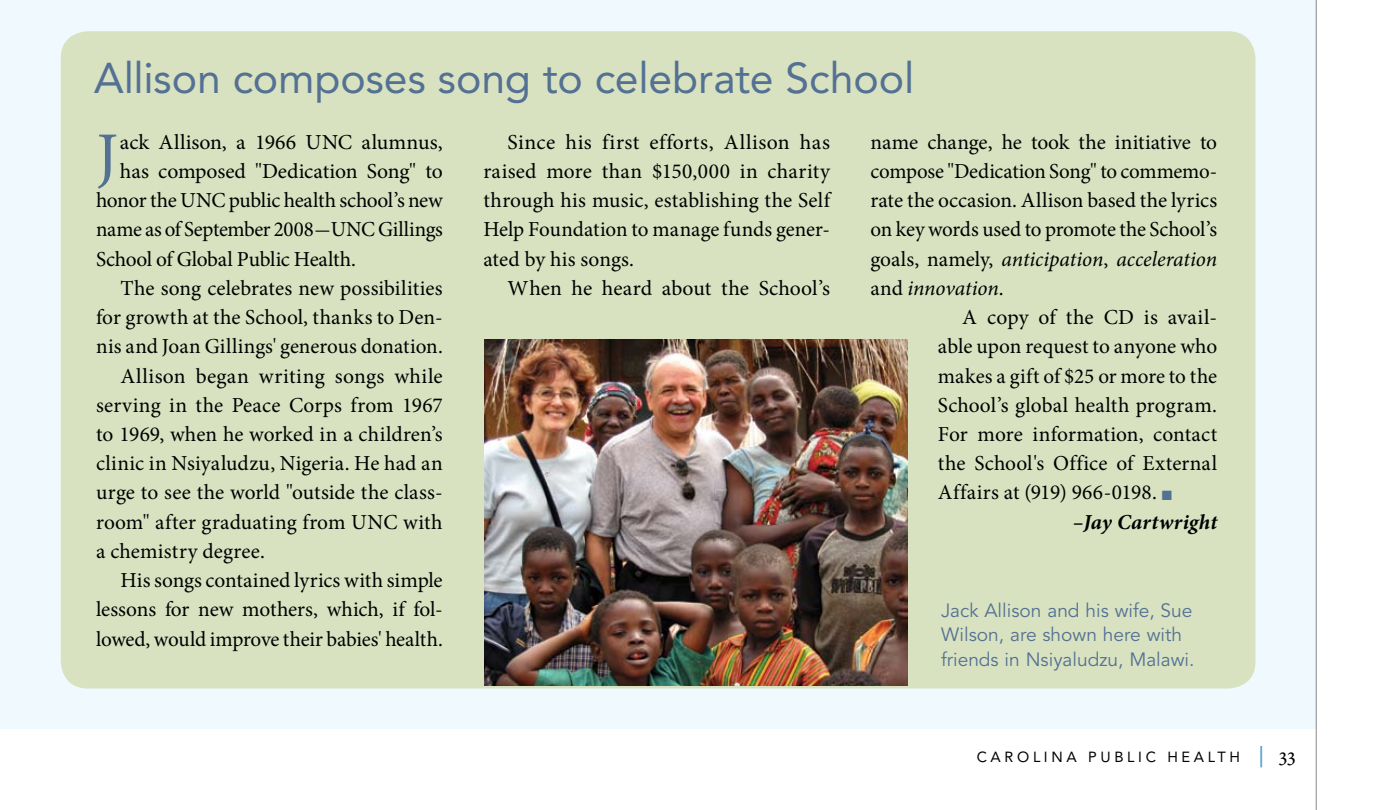
<style>
.page{position:relative;width:1377px;height:810px;background:#fff}
.page>*{position:absolute;margin:0;border:0;box-sizing:border-box;transform-origin:0 0}
.t1{font:66.38px "Minion Pro";color:#547194}
.t2{font:42.75px "Avenir";letter-spacing:-.005em;color:#547194}
.t3{font:21.38px/29.2px "Minion Pro";color:#000;text-align:justify}
.t4{font:italic 21.38px "Minion Pro";letter-spacing:-.005em;color:#000}
.t5{font:21.38px "Minion Pro";letter-spacing:-.025em;color:#000}
.t6{font:italic 700 21.38px "Minion Pro";letter-spacing:.01em;color:#000}
.t7{font:19.12px/24.8px "Avenir";color:#547194}
.t8{font:14.62px "Avenir";color:#000}
.s1{font-style:normal}
.s2{color:#547194}
.s3{font-family:"Minion Pro";font-weight:600;font-size:21.38px;color:#56a0d3}
.s4{font-family:"Minion Pro";font-size:21.38px}
</style>
<div class="page">
<div style="left:0;top:0;width:1316px;height:729px;background:#eff9fe"></div>
<hr style="left:1316px;top:0;width:1px;height:810px;background:#939598">
<div style="left:61px;top:31px;width:1195px;height:658px;background:#d8e2c0;border-radius:27px"></div>
<img style="left:484px;top:340px;width:424px;height:346px">
<h2 class="t2" style="left:94px;top:54px;width:822px">Allison composes song to celebrate School</h2>
<h1 class="t1" style="left:96px;top:112px;width:23px">J</h1>
<p class="t3" style="left:120px;top:127px;width:324px">ack Allison, a 1966 UNC alumnus,</p>
<p class="t3" style="left:120px;top:156px;width:324px">has composed "Dedication Song" to</p>
<p class="t5" style="left:96px;top:186px;width:348px">honor the UNC public health school’s new</p>
<p class="t3" style="left:96px;top:215px;width:348px">name as of September 2008—UNC Gillings</p>
<p class="t3" style="left:96px;top:244px;width:261px">School of Global Public Health.</p>
<p class="t3" style="left:120px;top:273px;width:324px">The song celebrates new possibilities</p>
<p class="t3" style="left:96px;top:303px;width:348px">for growth at the School, thanks to Den-</p>
<p class="t3" style="left:96px;top:332px;width:348px">nis and Joan Gillings' generous donation.</p>
<p class="t3" style="left:120px;top:361px;width:324px">Allison began writing songs while</p>
<p class="t3" style="left:96px;top:390px;width:348px">serving in the Peace Corps from 1967</p>
<p class="t3" style="left:96px;top:420px;width:348px">to 1969, when he worked in a children’s</p>
<p class="t3" style="left:96px;top:449px;width:348px">clinic in Nsiyaludzu, Nigeria. He had an</p>
<p class="t3" style="left:96px;top:478px;width:348px">urge to see the world "outside the class-</p>
<p class="t3" style="left:96px;top:507px;width:348px">room" after graduating from UNC with</p>
<p class="t3" style="left:96px;top:537px;width:170px">a chemistry degree.</p>
<p class="t3" style="left:120px;top:566px;width:324px">His songs contained lyrics with simple</p>
<p class="t3" style="left:96px;top:595px;width:348px">lessons for new mothers, which, if fol-</p>
<p class="t3" style="left:96px;top:624px;width:348px">lowed, would improve their babies' health.</p>
<p class="t3" style="left:483px;top:127px;width:348px;text-indent:24px">Since his first efforts, Allison has raised more than $150,000 in charity through his music, establishing the Self Help Foundation to manage funds gener&shy;ated by his songs.</p>
<p class="t3" style="left:508px;top:273px;width:324px">When he heard about the School’s</p>
<p class="t3" style="left:871px;top:127px;width:348px">name change, he took the initiative to</p>
<p class="t3" style="left:871px;top:156px;width:348px">compose "Dedication Song" to commemo-</p>
<p class="t3" style="left:871px;top:186px;width:348px">rate the occasion. Allison based the lyrics</p>
<p class="t3" style="left:871px;top:215px;width:348px">on key words used to promote the School’s</p>
<p class="t4" style="left:871px;top:244px;width:348px"><span class="s1">goals, namely,</span> anticipation<span class="s1">,</span> acceleration</p>
<p class="t4" style="left:871px;top:273px;width:135px"><span class="s1">and</span> innovation<span class="s1">.</span></p>
<p class="t3" style="left:962px;top:303px;width:257px">A copy of the CD is avail-</p>
<p class="t3" style="left:938px;top:332px;width:281px">able upon request to anyone who</p>
<p class="t3" style="left:938px;top:361px;width:281px">makes a gift of $25 or more to the</p>
<p class="t3" style="left:938px;top:390px;width:281px">School’s global health program.</p>
<p class="t3" style="left:938px;top:420px;width:281px">For more information, contact</p>
<p class="t3" style="left:938px;top:449px;width:281px">the School's Office of External</p>
<p class="t3" style="left:938px;top:478px;width:236px">Affairs at (919) 966-0198. <span class="s2">■</span></p>
<p class="t6" style="left:1073px;top:507px;width:146px">–Jay Cartwright</p>
<p class="t7" style="left:941px;top:598px;width:255px">Jack Allison and his wife, Sue<br>Wilson, are shown here with friends in Nsiyaludzu, Malawi.</p>
<p class="t8" style="left:977px;top:749px;width:321px">ca rol ina publ ic hea l th <span class="s3">|</span> <span class="s4">33</span></p>
</div>
